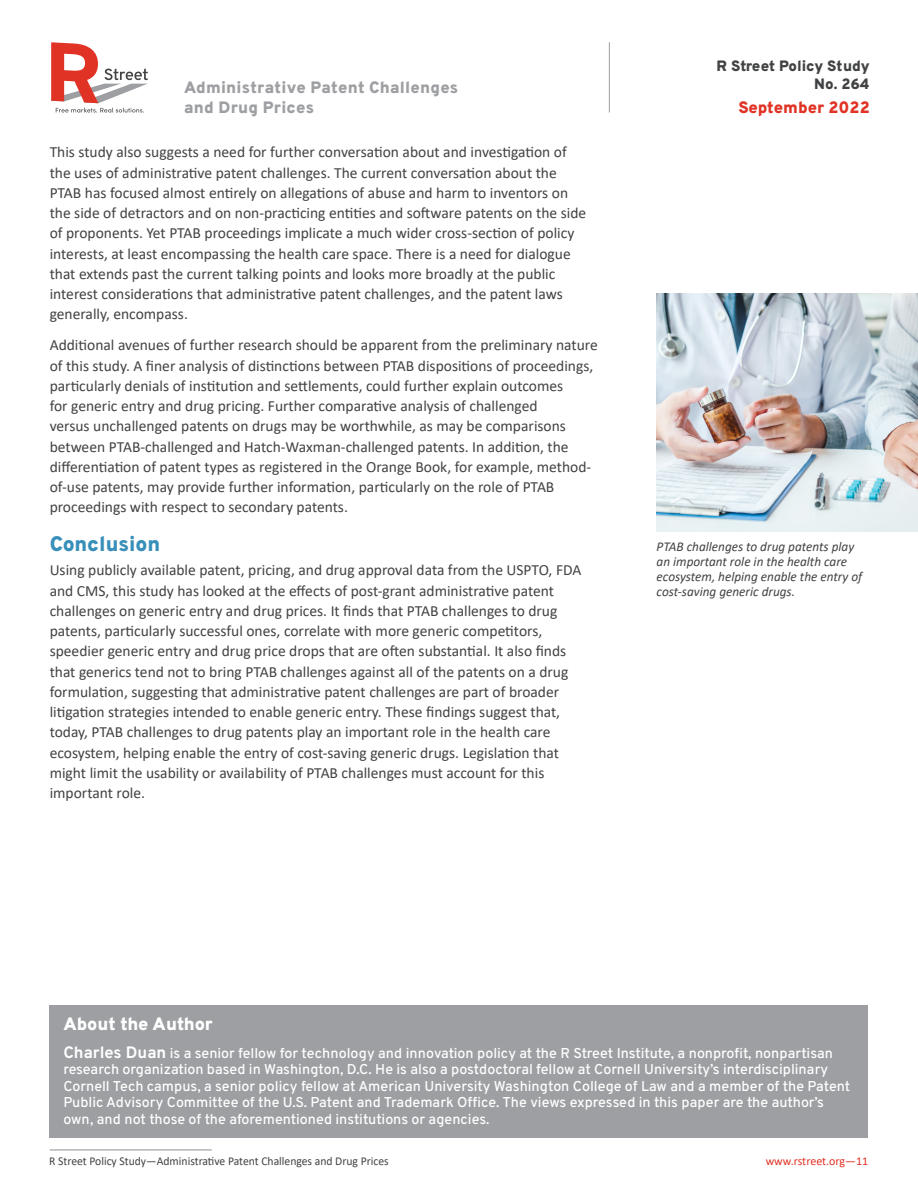
<style>
.page{position:relative;width:918px;height:1188px;background:#fff}
.page>*{position:absolute;margin:0;border:0;box-sizing:border-box;transform-origin:0 0}
.t1{font:900 21px "Overpass";color:#388fba}
.t2{font:900 18px "Overpass";color:#fff}
.t3{font:900 16.5px/19.5px "Overpass";letter-spacing:.015em;color:#9d9fa2}
.t4{font:900 16.5px "Overpass";color:#e03326}
.t5{font:15.6px/20.2px "Calibri";color:#414243}
.t6{font:900 15px/18px "Overpass";color:#414243;text-align:right}
.t7{font:500 14.25px/16.5px "Overpass";color:#fff}
.t8{font:italic 13.5px/15px "Calibri";color:#414243}
.t9{font:12px "Calibri";color:#414243}
.t10{font:12px "Calibri";color:#e03326}
.s1{font-weight:700;font-size:16.5px}
</style>
<div class="page">
<hr style="left:50px;top:1150px;width:162px;height:1px;background:#8e8e8d">
<hr style="left:609px;top:42px;width:1px;height:71px;background:#9d9fa2">
<svg style="left:51px;top:42px;width:97px;height:71px"></svg>
<div style="left:50px;top:1005px;width:818px;height:133px;background:#9d9fa2"></div>
<img style="left:657px;top:294px;width:261px;height:237px">
<p class="t3" style="left:184px;top:79px;width:276px">Administrative Patent Challenges and Drug Prices</p>
<p class="t5" style="left:50px;top:142px;width:538px">This study also suggests a need for further conversa琀椀on about and inves琀椀ga琀椀on of the uses of administra琀椀ve patent challenges. The current conversa琀椀on about the PTAB has focused almost en琀椀rely on allega琀椀ons of abuse and harm to inventors on the side of detractors and on non-prac琀椀cing en琀椀琀椀es and so昀琀ware patents on the side of proponents. Yet PTAB proceedings implicate a much wider cross-sec琀椀on of policy interests, at least encompassing the health care space. There is a need for dialogue that extends past the current talking points and looks more broadly at the public interest considera琀椀ons that administra琀椀ve patent challenges, and the patent laws generally, encompass.</p>
<p class="t5" style="left:50px;top:335px;width:550px">Addi琀椀onal avenues of further research should be apparent from the preliminary nature of this study. A 昀椀ner analysis of dis琀椀nc琀椀ons between PTAB disposi琀椀ons of proceedings, par琀椀cularly denials of ins琀椀tu琀椀on and se琀琀lements, could further explain outcomes<br>for generic entry and drug pricing. Further compara琀椀ve analysis of challenged<br>versus unchallenged patents on drugs may be worthwhile, as may be comparisons between PTAB-challenged and Hatch-Waxman-challenged patents. In addi琀椀on, the<br>di昀昀eren琀椀a琀椀on of patent types as registered in the Orange Book, for example, method&shy;of-use patents, may provide further informa琀椀on, par琀椀cularly on the role of PTAB proceedings with respect to secondary patents.</p>
<h1 class="t1" style="left:50px;top:536px;width:112px">Conclusion</h1>
<p class="t5" style="left:50px;top:560px;width:533px">Using publicly available patent, pricing, and drug approval data from the USPTO, FDA and CMS, this study has looked at the e昀昀ects of post-grant administra琀椀ve patent challenges on generic entry and drug prices. It 昀椀nds that PTAB challenges to drug patents, par琀椀cularly successful ones, correlate with more generic compe琀椀tors, speedier generic entry and drug price drops that are o昀琀en substan琀椀al. It also 昀椀nds that generics tend not to bring PTAB challenges against all of the patents on a drug formula琀椀on, sugges琀椀ng that administra琀椀ve patent challenges are part of broader<br>li琀椀ga琀椀on strategies intended to enable generic entry. These 昀椀ndings suggest that, today, PTAB challenges to drug patents play an important role in the health care ecosystem, helping enable the entry of cost-saving generic drugs. Legisla琀椀on that might limit the usability or availability of PTAB challenges must account for this important role.</p>
<p class="t6" style="left:717px;top:58px;width:155px">R Street Policy Study<br>No. 264</p>
<p class="t4" style="left:738px;top:94px;width:133px">September 2022</p>
<p class="t8" style="left:657px;top:538px;width:207px">PTAB challenges to drug patents play an important role in the health care ecosystem, helping enable the entry of cost-saving generic drugs.</p>
<p class="t2" style="left:63px;top:1017px;width:151px">About the Author</p>
<p class="t7" style="left:63px;top:1044px;width:788px"><span class="s1">Charles Duan</span> is a senior fellow for technology and innovation policy at the R Street Institute, a nonpro昀椀t, nonpartisan research organization based in Washington, D.C. He is also a postdoctoral fellow at Cornell University’s interdisciplinary Cornell Tech campus, a senior policy fellow at American University Washington College of Law and a member of the Patent Public Advisory Committee of the U.S. Patent and Trademark O昀케ce. The views expressed in this paper are the author’s own, and not those of the aforementioned institutions or agencies.</p>
<p class="t9" style="left:49px;top:1153px;width:341px">R Street Policy Study—Administra琀椀ve Patent Challenges and Drug Prices</p>
<p class="t10" style="left:766px;top:1157px;width:104px">www.rstreet.org—11</p>
</div>
